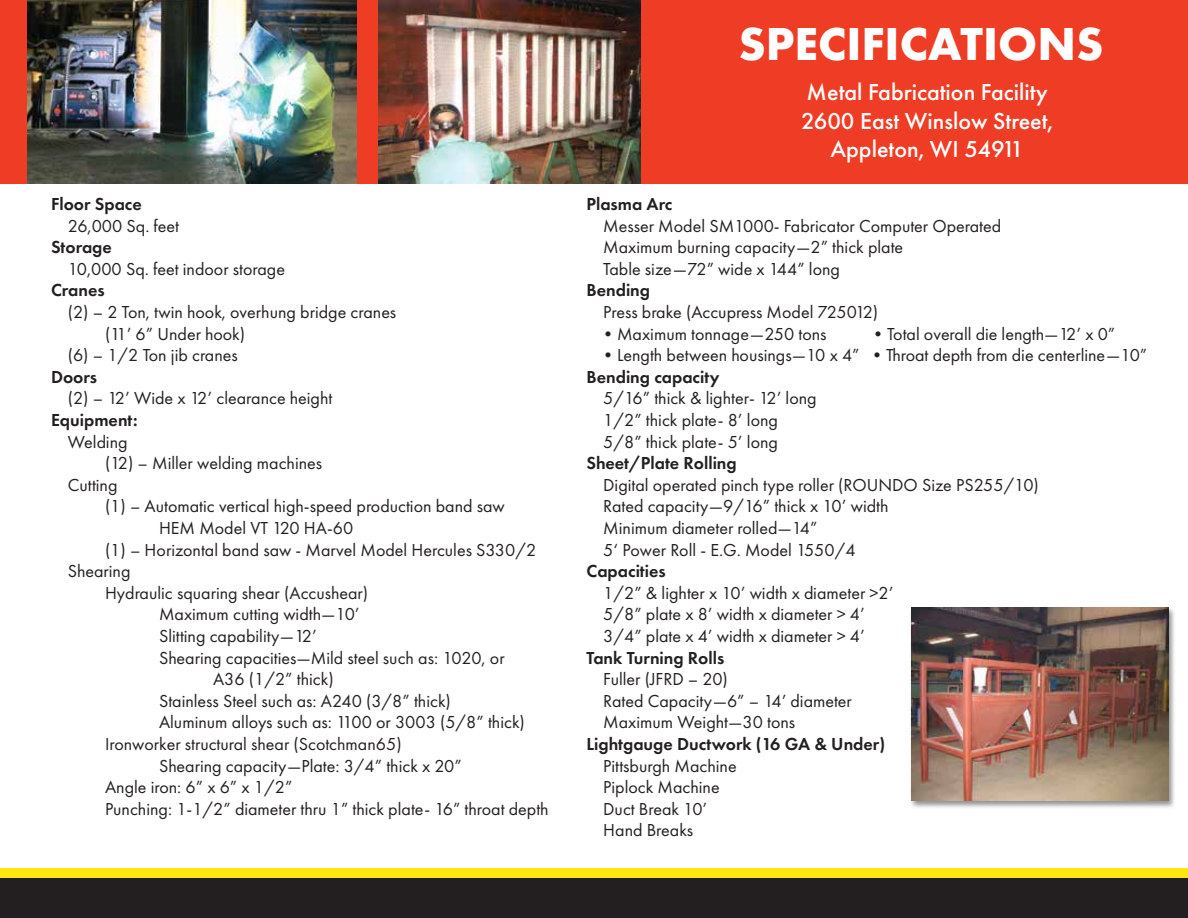
<style>
.page{position:relative;width:1188px;height:918px;background:#fff}
.page>*{position:absolute;margin:0;border:0;box-sizing:border-box;transform-origin:0 0}
.t1{font:700 48px "Futura PT";color:#fff}
.t2{font:500 24px/28.8px "Futura PT";color:#fff;text-align:center}
.t3{font:18px/21.6px "Futura PT";color:#231f20}
.t4{font:600 18px "Futura PT";color:#231f20}
</style>
<div class="page">
<div style="left:0;top:868px;width:1188px;height:40px;background:#fee810"></div>
<div style="left:0;top:878px;width:1188px;height:40px;background:#231f20"></div>
<div style="left:0;top:0;width:1188px;height:184px;background:#ef3d25"></div>
<img style="left:27px;top:0;width:329px;height:184px">
<img style="left:911px;top:607px;width:264px;height:201px">
<img style="left:911px;top:608px;width:257px;height:192px">
<img style="left:379px;top:0;width:261px;height:184px">
<p class="t4" style="left:51px;top:193px;width:92px">Floor Space</p>
<p class="t3" style="left:68px;top:215px;width:113px">26,000 Sq. feet</p>
<p class="t4" style="left:51px;top:236px;width:62px">Storage</p>
<p class="t3" style="left:68px;top:258px;width:219px">10,000 Sq. feet indoor storage</p>
<p class="t4" style="left:51px;top:279px;width:55px">Cranes</p>
<p class="t3" style="left:68px;top:301px;width:330px">(2) – 2 Ton, twin hook, overhung bridge cranes</p>
<p class="t3" style="left:105px;top:323px;width:142px">(11’ 6” Under hook)</p>
<p class="t3" style="left:68px;top:344px;width:172px">(6) – 1/2 Ton jib cranes</p>
<p class="t4" style="left:51px;top:366px;width:48px">Doors</p>
<p class="t3" style="left:68px;top:388px;width:266px">(2) – 12’ Wide x 12’ clearance height</p>
<p class="t4" style="left:51px;top:409px;width:88px">Equipment:</p>
<p class="t3" style="left:68px;top:431px;width:61px">Welding</p>
<p class="t3" style="left:105px;top:452px;width:219px">(12) – Miller welding machines</p>
<p class="t3" style="left:68px;top:474px;width:51px">Cutting</p>
<p class="t3" style="left:105px;top:496px;width:401px">(1) – Automatic vertical high-speed production band saw</p>
<p class="t3" style="left:159px;top:517px;width:196px">HEM Model VT 120 HA-60</p>
<p class="t3" style="left:105px;top:539px;width:433px">(1) – Horizontal band saw - Marvel Model Hercules S330/2</p>
<p class="t3" style="left:68px;top:560px;width:64px">Shearing</p>
<p class="t3" style="left:105px;top:582px;width:265px">Hydraulic squaring shear (Accushear)</p>
<p class="t3" style="left:159px;top:604px;width:202px">Maximum cutting width—10’</p>
<p class="t3" style="left:159px;top:625px;width:159px">Slitting capability—12’</p>
<p class="t3" style="left:159px;top:647px;width:347px">Shearing capacities—Mild steel such as: 1020, or</p>
<p class="t3" style="left:213px;top:668px;width:122px">A36 (1/2” thick)</p>
<p class="t3" style="left:159px;top:690px;width:293px">Stainless Steel such as: A240 (3/8” thick)</p>
<p class="t3" style="left:159px;top:712px;width:367px">Aluminum alloys such as: 1100 or 3003 (5/8” thick)</p>
<p class="t3" style="left:105px;top:733px;width:298px">Ironworker structural shear (Scotchman65)</p>
<p class="t3" style="left:159px;top:755px;width:304px">Shearing capacity—Plate: 3/4” thick x 20”</p>
<p class="t3" style="left:105px;top:776px;width:189px">Angle iron: 6” x 6” x 1/2”</p>
<p class="t3" style="left:105px;top:798px;width:445px">Punching: 1-1/2” diameter thru 1” thick plate- 16” throat depth</p>
<h1 class="t1" style="left:738px;top:13px;width:366px">SPECIFICATIONS</h1>
<h2 class="t2" style="left:801px;top:77px;width:254px">Metal Fabrication Facility<br>2600 East Winslow Street,<br>Appleton, WI 54911</h2>
<p class="t4" style="left:587px;top:193px;width:88px">Plasma Arc</p>
<p class="t3" style="left:603px;top:215px;width:399px">Messer Model SM1000- Fabricator Computer Operated<br>Maximum burning capacity—2” thick plate<br>Table size—72” wide x 144” long</p>
<p class="t4" style="left:587px;top:279px;width:65px">Bending</p>
<p class="t3" style="left:603px;top:301px;width:276px">Press brake (Accupress Model 725012)</p>
<p class="t3" style="left:599px;top:323px;width:229px">•Maximum tonnage—250 tons</p>
<p class="t3" style="left:869px;top:323px;width:248px">•Total overall die length—12’ x 0”</p>
<p class="t3" style="left:599px;top:344px;width:550px">•Length between housings—10 x 4” •Throat depth from die centerline—10”</p>
<p class="t4" style="left:587px;top:366px;width:134px">Bending capacity</p>
<p class="t3" style="left:603px;top:388px;width:215px">5/16” thick &amp; lighter- 12’ long<br>1/2” thick plate- 8’ long<br>5/8” thick plate- 5’ long</p>
<p class="t4" style="left:587px;top:452px;width:152px">Sheet/Plate Rolling</p>
<p class="t3" style="left:603px;top:474px;width:437px">Digital operated pinch type roller (ROUNDO Size PS255/10)<br>Rated capacity—9/16” thick x 10’ width<br>Minimum diameter rolled—14”<br>5‘ Power Roll - E.G. Model 1550/4</p>
<p class="t4" style="left:587px;top:560px;width:81px">Capacities</p>
<p class="t3" style="left:603px;top:582px;width:292px">1/2” &amp; lighter x 10’ width x diameter &gt;2’<br>5/8” plate x 8’ width x diameter &gt; 4’<br>3/4” plate x 4’ width x diameter &gt; 4’</p>
<p class="t4" style="left:587px;top:646px;width:139px">Tank Turning Rolls</p>
<p class="t3" style="left:603px;top:668px;width:250px">Fuller (JFRD – 20)<br>Rated Capacity—6” – 14’ diameter<br>Maximum Weight—30 tons</p>
<p class="t4" style="left:587px;top:733px;width:300px">Lightgauge Ductwork (16 GA &amp; Under)</p>
<p class="t3" style="left:603px;top:755px;width:135px">Pittsburgh Machine<br>Piplock Machine<br>Duct Break 10’<br>Hand Breaks</p>
</div>
